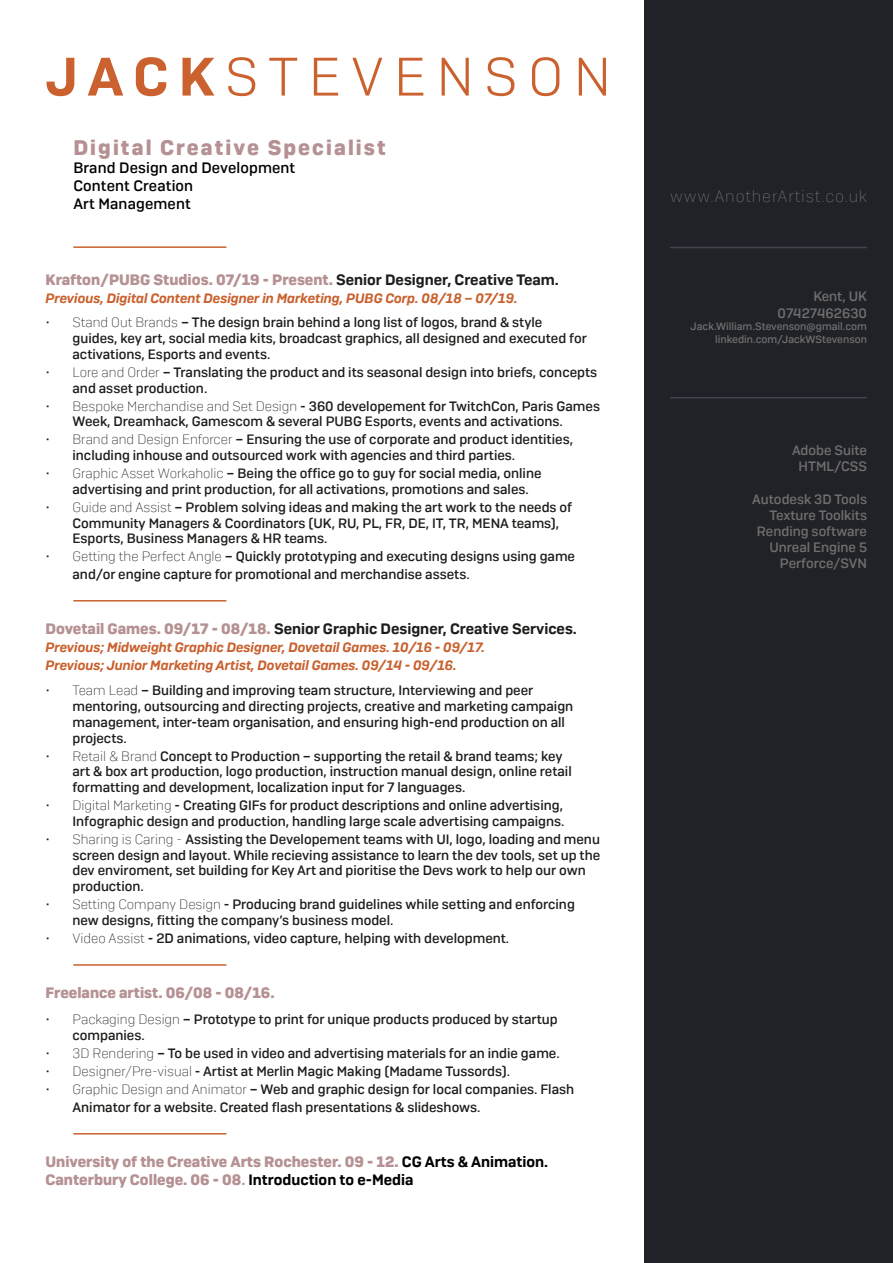
<style>
.page{position:relative;width:893px;height:1263px;background:#fff}
.page>*{position:absolute;margin:0;border:0;box-sizing:border-box;transform-origin:0 0}
.t1{font:54px "Camber Lg";letter-spacing:.19em;color:#cb612e}
.t2{font:700 21px "Camber";letter-spacing:.1em;color:#b69193}
.t3{font:16.5px "Camber Ul";letter-spacing:.05em;color:#6f6f6f}
.t4{font:700 15px/18px "Camber";color:#b69193}
.t5{font:600 15px "Camber";color:#1d1d1b}
.t6{font:500 15px/18px "Camber";letter-spacing:.01em;color:#000}
.t7{font:500 13.5px/15.8px "Camber";color:#1d1d1b}
.t8{font:italic 600 13.5px/18px "Camber";color:#c9612f}
.t9{font:500 13.5px/16.2px "Camber";color:#6f6f6f;text-align:right}
.t10{font:500 10.5px/12.6px "Camber";color:#6f6f6f;text-align:right}
.s1{font-family:"Camber";font-weight:600}
.s2{font-weight:600;color:#1d1d1b}
.s3{font-family:"Camber Ul";font-weight:400}
.s4{font-weight:700;color:#b69193}
.s5{font-weight:600;color:#000}
.s6{font-weight:600}
</style>
<div class="page">
<div style="left:644px;top:0;width:249px;height:1263px;background:#212228"></div>
<hr style="left:73px;top:600px;width:153px;height:1px;background:#c9612f">
<hr style="left:73px;top:964px;width:153px;height:2px;background:#c9612f">
<hr style="left:670px;top:247px;width:197px;height:1px;background:#41454f">
<hr style="left:670px;top:397px;width:197px;height:1px;background:#41454f">
<hr style="left:73px;top:246px;width:153px;height:2px;background:#c9612f">
<hr style="left:73px;top:1133px;width:153px;height:1px;background:#c9612f">
<h1 class="t1" style="left:45px;top:45px;width:567px"><span class="s1">JACK</span>STEVENSON</h1>
<h2 class="t2" style="left:73px;top:134px;width:314px">Digital Creative Specialist</h2>
<p class="t6" style="left:73px;top:159px;width:223px">Brand Design and Development<br>Content Creation<br>Art Management</p>
<p class="t4" style="left:45px;top:270px;width:515px">Krafton/PUBG Studios. 07/19 - Present. <span class="s2">Senior Designer, Creative Team.</span></p>
<p class="t8" style="left:45px;top:289px;width:473px">Previous, Digital Content Designer in Marketing, PUBG Corp. 08/18 – 07/19.</p>
<p class="t7" style="left:72px;top:315px;width:516px;text-indent:-27px"><span class="s3">• Stand Out Brands</span> – The design brain behind a long list of logos, brand &amp; style guides, key art, social media kits, broadcast graphics, all designed and executed for activations, Esports and events.</p>
<p class="t7" style="left:72px;top:364px;width:526px;text-indent:-27px"><span class="s3">• Lore and Order</span> – Translating the product and its seasonal design into briefs, concepts and asset production.</p>
<p class="t7" style="left:72px;top:398px;width:529px;text-indent:-27px"><span class="s3">• Bespoke Merchandise and Set Design</span> - 360 developement for TwitchCon, Paris Games<br>Week, Dreamhack, Gamescom &amp; several PUBG Esports, events and activations.</p>
<p class="t7" style="left:72px;top:432px;width:502px;text-indent:-27px"><span class="s3">• Brand and Design Enforcer</span> – Ensuring the use of corporate and product identities, including inhouse and outsourced work with agencies and third parties.</p>
<p class="t7" style="left:72px;top:465px;width:471px;text-indent:-27px"><span class="s3">• Graphic Asset Workaholic</span> – Being the office go to guy for social media, online advertising and print production, for all activations, promotions and sales.</p>
<p class="t7" style="left:72px;top:499px;width:501px;text-indent:-27px"><span class="s3">• Guide and Assist</span> – Problem solving ideas and making the art work to the needs of<br>Community Managers &amp; Coordinators (UK, RU, PL, FR, DE, IT, TR, MENA teams),<br>Esports, Business Managers &amp; HR teams.</p>
<p class="t7" style="left:72px;top:547px;width:504px;line-height:18px;text-indent:-27px"><span class="s3">• Getting the Perfect Angle</span> – Quickly prototyping and executing designs using game and/or engine capture for promotional and merchandise assets.</p>
<p class="t5" style="left:45px;top:619px;width:533px"><span class="s4">Dovetail Games. 09/17 - 08/18.</span> Senior Graphic Designer, Creative Services.</p>
<p class="t8" style="left:45px;top:638px;width:441px">Previous; Midweight Graphic Designer, Dovetail Games. 10/16 - 09/17.<br>Previous; Junior Marketing Artist, Dovetail Games. 09/14 - 09/16.</p>
<p class="t7" style="left:72px;top:683px;width:502px;text-indent:-27px"><span class="s3">• Team Lead</span> – Building and improving team structure, Interviewing and peer mentoring, outsourcing and directing projects, creative and marketing campaign management, inter-team organisation, and ensuring high-end production on all projects.</p>
<p class="t7" style="left:72px;top:748px;width:501px;text-indent:-27px"><span class="s3">• Retail &amp; Brand</span> Concept to Production – supporting the retail &amp; brand teams; key art &amp; box art production, logo production, instruction manual design, online retail formatting and development, localization input for 7 languages.</p>
<p class="t7" style="left:45px;top:797px;width:521px;text-align:right"><span class="s3">• Digital Marketing</span> - Creating GIFs for product descriptions and online advertising,<br>Infographic design and production, handling large scale advertising campaigns.</p>
<p class="t7" style="left:72px;top:831px;width:529px;text-indent:-27px"><span class="s3">• Sharing is Caring -</span> Assisting the Developement teams with UI, logo, loading and menu screen design and layout. While recieving assistance to learn the dev tools, set up the dev enviroment, set building for Key Art and pioritise the Devs work to help our own production.</p>
<p class="t7" style="left:72px;top:896px;width:504px;text-indent:-27px"><span class="s3">• Setting Company Design</span> - Producing brand guidelines while setting and enforcing new designs, fitting the company’s business model.</p>
<p class="t7" style="left:45px;top:930px;width:465px"><span class="s3">• Video Assist</span> - 2D animations, video capture, helping with development.</p>
<p class="t4" style="left:45px;top:983px;width:231px">Freelance artist. 06/08 - 08/16.</p>
<p class="t7" style="left:72px;top:1011px;width:487px;text-indent:-27px"><span class="s3">• Packaging Design</span> – Prototype to print for unique products produced by startup companies.</p>
<p class="t7" style="left:45px;top:1045px;width:516px"><span class="s3">• 3D Rendering</span> – To be used in video and advertising materials for an indie game.</p>
<p class="t7" style="left:45px;top:1063px;width:466px"><span class="s3">• Designer/Pre-visual</span> - Artist at Merlin Magic Making (Madame Tussords).</p>
<p class="t7" style="left:72px;top:1080px;width:503px;line-height:18px;text-indent:-27px"><span class="s3">• Graphic Design and Animator</span> – Web and graphic design for local companies. Flash<br>Animator for a website. Created flash presentations &amp; slideshows.</p>
<p class="t4" style="left:45px;top:1153px;width:504px">University of the Creative Arts Rochester. 09 - 12. <span class="s5">CG Arts &amp; Animation.<br></span>Canterbury College. 06 - 08<span class="s6">.</span> <span class="s5">Introduction to e-Media</span></p>
<p class="t3" style="left:670px;top:187px;width:199px">www.AnotherArtist.co.uk</p>
<p class="t9" style="left:778px;top:288px;width:91px">Kent, UK<br>07427462630</p>
<p class="t10" style="left:691px;top:320px;width:178px">Jack.William.Stevenson@gmail.com linkedin.com/JackWStevenson</p>
<p class="t9" style="left:792px;top:442px;width:77px;text-align:center">Adobe Suite<br>HTML/CSS</p>
<p class="t9" style="left:752px;top:491px;width:116px">Autodesk 3D Tools<br>Texture Toolkits<br>Rending software<br>Unreal Engine 5<br>Perforce/SVN</p>
</div>
